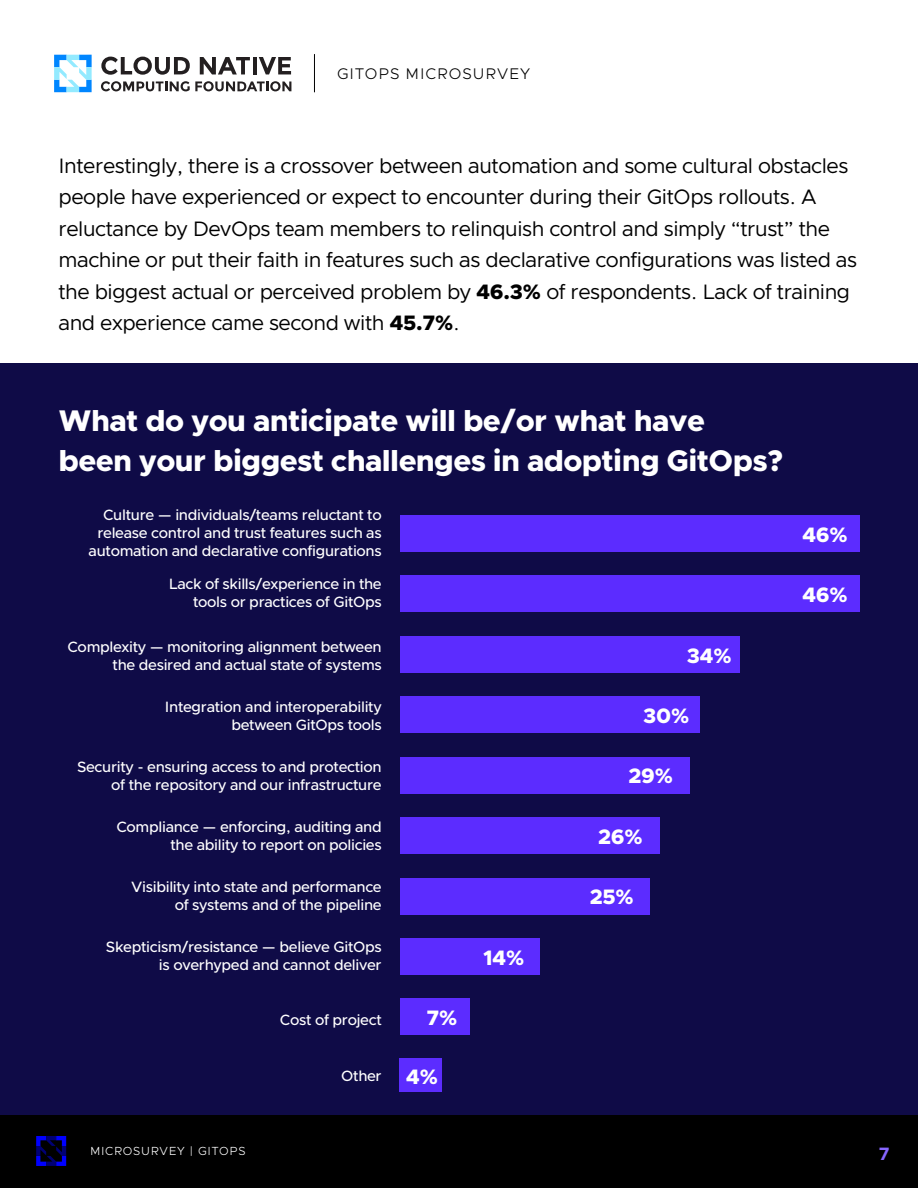
<style>
.page{position:relative;width:918px;height:1188px;background:#fff}
.page>*{position:absolute;margin:0;border:0;box-sizing:border-box;transform-origin:0 0}
.t1{font:800 30px/40.5px "Clarity City";letter-spacing:-.02em;color:#fff}
.t2{font:21px/31.5px "Clarity City";letter-spacing:-.02em;color:#000}
.t3{font:800 21px "Clarity City";letter-spacing:-.02em;color:#fff}
.t4{font:700 18px "Clarity City";color:#8766ff}
.t5{font:300 15.45px "Clarity City";letter-spacing:.06em;color:#000}
.t6{font:500 15px/18px "Clarity City";letter-spacing:-.02em;color:#fff;text-align:right}
.t7{font:300 11.85px "Clarity City";letter-spacing:.06em;color:#fff}
.s1{font-weight:800}
</style>
<div class="page">
<svg style="left:54px;top:55px;width:38px;height:37px"></svg>
<svg style="left:101px;top:57px;width:89px;height:18px"></svg>
<svg style="left:200px;top:57px;width:50px;height:18px"></svg>
<hr style="left:253px;top:57px;width:4px;height:17px;background:#231f20">
<svg style="left:259px;top:57px;width:32px;height:17px"></svg>
<svg style="left:101px;top:81px;width:190px;height:10px"></svg>
<hr style="left:314px;top:54px;width:1px;height:38px;background:#000">
<div style="left:0;top:1115px;width:918px;height:73px;background:#000"></div>
<svg style="left:36px;top:1136px;width:30px;height:30px"></svg>
<div style="left:0;top:363px;width:918px;height:752px;background:#0f0b47"></div>
<div style="left:400px;top:515px;width:460px;height:37px;background:#5c2cff"></div>
<div style="left:400px;top:575px;width:460px;height:37px;background:#5c2cff"></div>
<div style="left:400px;top:636px;width:340px;height:37px;background:#5c2cff"></div>
<div style="left:400px;top:696px;width:300px;height:37px;background:#5c2cff"></div>
<div style="left:400px;top:757px;width:290px;height:37px;background:#5c2cff"></div>
<div style="left:400px;top:817px;width:260px;height:37px;background:#5c2cff"></div>
<div style="left:400px;top:878px;width:250px;height:36px;background:#5c2cff"></div>
<div style="left:400px;top:938px;width:140px;height:37px;background:#5c2cff"></div>
<div style="left:400px;top:998px;width:70px;height:37px;background:#5c2cff"></div>
<div style="left:400px;top:1059px;width:42px;height:33px;background:#5c2cff"></div>
<p class="t5" style="left:337px;top:64px;width:195px">GITOPS MICROSURVEY</p>
<p class="t2" style="left:58px;top:150px;width:800px">Interestingly, there is a crossover between automation and some cultural obstacles people have experienced or expect to encounter during their GitOps rollouts. A reluctance by DevOps team members to relinquish control and simply “trust” the machine or put their faith in features such as declarative configurations was listed as the biggest actual or perceived problem by <span class="s1">46.3%</span> of respondents. Lack of training and experience came second with <span class="s1">45.7%</span>.</p>
<h1 class="t1" style="left:58px;top:400px;width:727px">What do you anticipate will be/or what have been your biggest challenges in adopting GitOps?</h1>
<p class="t6" style="left:89px;top:505px;width:295px">Culture — individuals/teams reluctant to release control and trust features such as automation and declarative configurations</p>
<p class="t6" style="left:169px;top:574px;width:215px">Lack of skills/experience in the tools or practices of GitOps</p>
<p class="t6" style="left:67px;top:637px;width:316px">Complexity — monitoring alignment between the desired and actual state of systems</p>
<p class="t6" style="left:165px;top:697px;width:218px">Integration and interoperability between GitOps tools</p>
<p class="t6" style="left:77px;top:757px;width:306px">Security - ensuring access to and protection of the repository and our infrastructure</p>
<p class="t6" style="left:116px;top:817px;width:267px">Compliance — enforcing, auditing and the ability to report on policies</p>
<p class="t6" style="left:131px;top:877px;width:252px">Visibility into state and performance of systems and of the pipeline</p>
<p class="t6" style="left:106px;top:937px;width:277px">Skepticism/resistance — believe GitOps is overhyped and cannot deliver</p>
<h2 class="t3" style="left:687px;top:642px;width:47px">34%</h2>
<h2 class="t3" style="left:643px;top:702px;width:48px">30%</h2>
<h2 class="t3" style="left:629px;top:763px;width:46px">29%</h2>
<h2 class="t3" style="left:598px;top:823px;width:46px">26%</h2>
<h2 class="t3" style="left:590px;top:884px;width:46px">25%</h2>
<h2 class="t3" style="left:483px;top:944px;width:43px">14%</h2>
<p class="t6" style="left:280px;top:1011px;width:103px">Cost of project</p>
<p class="t6" style="left:341px;top:1066px;width:42px">Other</p>
<h2 class="t3" style="left:427px;top:1005px;width:32px">7%</h2>
<h2 class="t3" style="left:406px;top:1063px;width:34px">4%</h2>
<h2 class="t3" style="left:802px;top:521px;width:47px">46%</h2>
<h2 class="t3" style="left:802px;top:582px;width:47px">46%</h2>
<p class="t7" style="left:90px;top:1144px;width:157px">MICROSURVEY | GITOPS</p>
<p class="t4" style="left:879px;top:1143px;width:12px">7</p>
</div>
